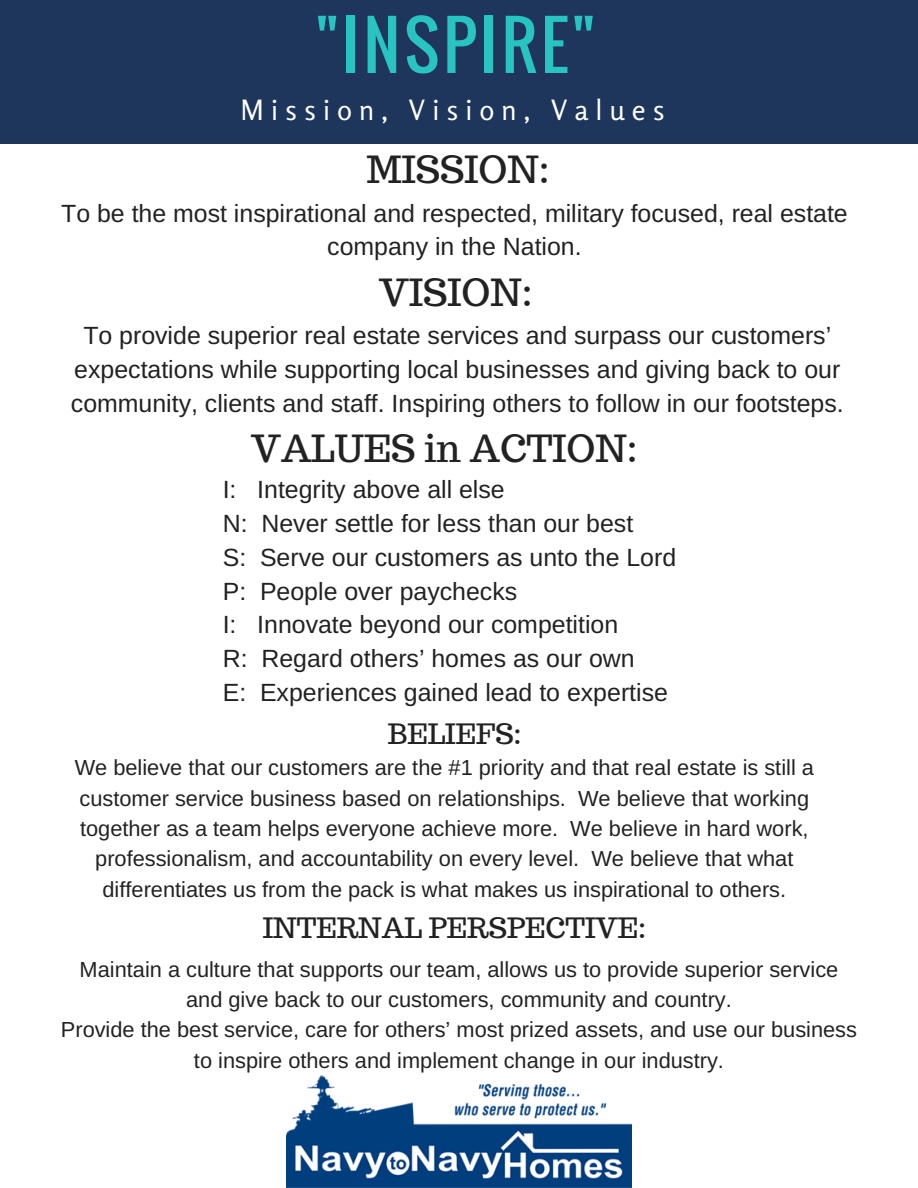
<style>
.page{position:relative;width:918px;height:1188px;background:#fff}
.page>*{position:absolute;margin:0;border:0;box-sizing:border-box;transform-origin:0 0}
.t1{font:65.4px "Oswald";letter-spacing:.06em;color:#27c4c1}
.t2{font:37.35px "Trocchi";color:#222}
.t3{font:28.05px "Trocchi";color:#222}
.t4{font:28.05px "Rosario";letter-spacing:.25em;color:#fff}
.t5{font:24.9px/33.8px "Arimo";color:#222;text-align:center}
.t6{font:21.75px/30.3px "Arimo";color:#222;text-align:center}
</style>
<div class="page">
<div style="left:0;top:0;width:918px;height:144px;background:#1e365c"></div>
<img style="left:287px;top:1076px;width:344px;height:112px">
<h1 class="t1" style="left:316px;top:-5px;width:280px">"INSPIRE"</h1>
<p class="t4" style="left:241px;top:93px;width:426px">Mission, Vision, Values</p>
<h2 class="t2" style="left:367px;top:145px;width:185px">MISSION:</h2>
<p class="t5" style="left:61px;top:196px;width:788px">To be the most inspirational and respected, military focused, real estate company in the Nation.</p>
<h2 class="t2" style="left:379px;top:268px;width:155px">VISION:</h2>
<p class="t5" style="left:71px;top:319px;width:774px">To provide superior real estate services and surpass our customers’ expectations while supporting local businesses and giving back to our community, clients and staff. Inspiring others to follow in our footsteps.</p>
<h2 class="t2" style="left:251px;top:424px;width:388px">VALUES in ACTION:</h2>
<p class="t5" style="left:223px;top:473px;width:455px;text-align:left">I: Integrity above all else<br>N: Never settle for less than our best<br>S: Serve our customers as unto the Lord P: People over paychecks<br>I: Innovate beyond our competition<br>R: Regard others’ homes as our own<br>E: Experiences gained lead to expertise</p>
<p class="t3" style="left:388px;top:715px;width:136px">BELIEFS:</p>
<p class="t6" style="left:75px;top:752px;width:741px">We believe that our customers are the #1 priority and that real estate is still a customer service business based on relationships. We believe that working together as a team helps everyone achieve more. We believe in hard work, professionalism, and accountability on every level. We believe that what differentiates us from the pack is what makes us inspirational to others.</p>
<p class="t3" style="left:263px;top:910px;width:385px">INTERNAL PERSPECTIVE:</p>
<p class="t6" style="left:61px;top:954px;width:798px">Maintain a culture that supports our team, allows us to provide superior service and give back to our customers, community and country.<br>Provide the best service, care for others’ most prized assets, and use our business to inspire others and implement change in our industry.</p>
</div>
